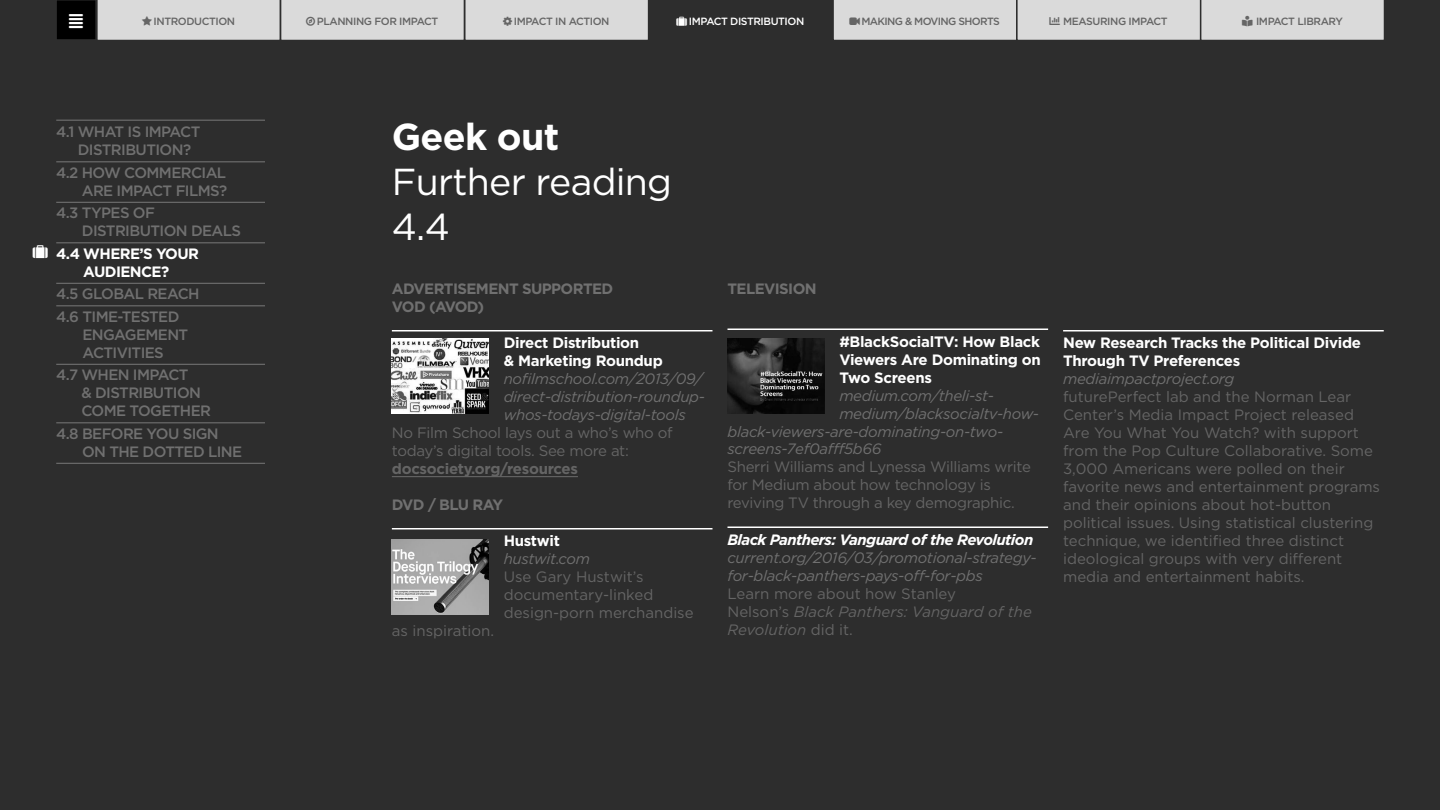
<style>
.page{position:relative;width:1440px;height:810px;background:#2d2d2d}
.page>*{position:absolute;margin:0;border:0;box-sizing:border-box;transform-origin:0 0}
.t1{font:37.5px/45px "Gotham";letter-spacing:-.02em;color:#fff}
.t2{font:700 37.5px "Gotham";letter-spacing:-.02em;color:#fff}
.t3{font:15.75px "Font Awesome 5 Free Solid";color:#fff}
.t4{font:15px/18px "Gotham";color:#656565}
.t5{font:italic 15px/18px "Gotham";letter-spacing:-.02em;color:#707070}
.t6{font:500 15px/18px "Gotham";letter-spacing:-.04em;color:#707070}
.t7{font:15px/18px "Gotham";letter-spacing:-.02em;color:#656565}
.t8{font:700 15px/18px "Gotham";letter-spacing:-.02em;color:#fff}
.t9{font:700 15px/18px "Gotham";letter-spacing:-.04em;color:#707070}
.t10{font:italic 700 15px "Gotham";letter-spacing:-.04em;color:#fff}
.t11{font:700 15px "Gotham";letter-spacing:-.02em;color:#656565}
.t12{font:700 15px/18px "Gotham";letter-spacing:-.04em;color:#fff;text-align:center}
.t13{font:500 10.5px "Gotham";letter-spacing:-.04em;color:#656565}
.t14{font:500 10.5px "Gotham";letter-spacing:-.06em;color:#656565}
.t15{font:500 10.5px "Gotham";letter-spacing:-.04em;color:#fff}
.s1{font-style:italic}
</style>
<div class="page">
<hr style="left:392px;top:330px;width:320px;height:1px;background:#fff">
<hr style="left:392px;top:476px;width:186px;height:1px;background:#656565">
<hr style="left:392px;top:528px;width:320px;height:1px;background:#fff">
<hr style="left:728px;top:328px;width:320px;height:2px;background:#fff">
<hr style="left:728px;top:526px;width:320px;height:2px;background:#fff">
<hr style="left:1063px;top:330px;width:321px;height:2px;background:#fff">
<img style="left:392px;top:338px;width:97px;height:76px">
<img style="left:728px;top:338px;width:96px;height:76px">
<img style="left:392px;top:539px;width:97px;height:76px">
<hr style="left:56px;top:120px;width:209px;height:1px;background:#707070">
<hr style="left:56px;top:161px;width:209px;height:1px;background:#707070">
<hr style="left:56px;top:202px;width:209px;height:1px;background:#707070">
<hr style="left:56px;top:242px;width:209px;height:1px;background:#707070">
<hr style="left:56px;top:283px;width:209px;height:1px;background:#707070">
<hr style="left:56px;top:305px;width:209px;height:1px;background:#707070">
<hr style="left:56px;top:364px;width:209px;height:1px;background:#707070">
<hr style="left:56px;top:422px;width:209px;height:1px;background:#707070">
<hr style="left:56px;top:463px;width:209px;height:1px;background:#707070">
<svg style="left:57px;top:0;width:591px;height:40px;background:#c9c9c9"></svg>
<div style="left:833px;top:0;width:551px;height:40px;background:#dadada"></div>
<p class="t3" style="left:69px;top:13px;width:15px">●■◆▲▼</p>
<p class="t13" style="left:154px;top:15px;width:83px">INTRODUCTION</p>
<p class="t13" style="left:317px;top:15px;width:123px">PLANNING FOR IMPACT</p>
<p class="t13" style="left:514px;top:15px;width:97px">IMPACT IN ACTION</p>
<p class="t15" style="left:689px;top:15px;width:117px">IMPACT DISTRIBUTION</p>
<p class="t14" style="left:861px;top:15px;width:140px">MAKING &amp; MOVING SHORTS</p>
<p class="t13" style="left:1049px;top:15px;width:120px">▼ MEASURING IMPACT</p>
<p class="t13" style="left:1242px;top:15px;width:102px">□□ IMPACT LIBRARY</p>
<p class="t6" style="left:78px;top:123px;width:124px;text-indent:-22px">4.1 WHAT IS IMPACT<br>DISTRIBUTION?</p>
<p class="t6" style="left:56px;top:163px;width:172px;text-align:right">4.2 HOW COMMERCIAL<br>ARE IMPACT FILMS?</p>
<p class="t6" style="left:82px;top:204px;width:161px;text-indent:-26px">4.3 TYPES OF<br>DISTRIBUTION DEALS</p>
<p class="t12" style="left:56px;top:244px;width:144px">4.4 WHERE’S YOUR<br>AUDIENCE?</p>
<p class="t6" style="left:56px;top:283px;width:145px;line-height:22.5px">4.5 GLOBAL REACH<br>4.6 TIME-TESTED</p>
<p class="t6" style="left:82px;top:325px;width:107px">ENGAGEMENT<br>ACTIVITIES</p>
<p class="t6" style="left:81px;top:366px;width:131px;text-indent:-25px">4.7 WHEN IMPACT<br>&amp; DISTRIBUTION<br>COME TOGETHER</p>
<p class="t6" style="left:82px;top:424px;width:162px;text-indent:-26px">4.8 BEFORE YOU SIGN<br>ON THE DOTTED LINE</p>
<h1 class="t2" style="left:392px;top:112px;width:169px">Geek out</h1>
<h1 class="t1" style="left:392px;top:158px;width:282px">Further reading<br>4.4</h1>
<p class="t9" style="left:392px;top:280px;width:223px">ADVERTISEMENT SUPPORTED<br>VOD (AVOD)</p>
<p class="t8" style="left:504px;top:334px;width:161px">Direct Distribution<br>&amp; Marketing Roundup</p>
<p class="t5" style="left:504px;top:369px;width:203px">nofilmschool.com/2013/09/ direct-distribution-roundup&shy;whos-todays-digital-tools</p>
<p class="t7" style="left:392px;top:423px;width:282px">No Film School lays out a who’s who of today’s digital tools. See more at:</p>
<p class="t11" style="left:392px;top:459px;width:188px">docsociety.org/resources</p>
<p class="t9" style="left:392px;top:496px;width:113px">DVD / BLU RAY</p>
<p class="t8" style="left:504px;top:532px;width:58px">Hustwit</p>
<p class="t5" style="left:504px;top:549px;width:88px">hustwit.com</p>
<p class="t4" style="left:504px;top:567px;width:191px">Use Gary Hustwit’s documentary-linked design-porn merchandise</p>
<p class="t4" style="left:392px;top:621px;width:104px">as inspiration.</p>
<p class="t9" style="left:728px;top:280px;width:91px">TELEVISION</p>
<p class="t8" style="left:839px;top:332px;width:203px;text-align:justify">#BlackSocialTV: How Black Viewers Are Dominating on Two Screens</p>
<p class="t5" style="left:839px;top:386px;width:156px">medium.com/theli-st-</p>
<p class="t5" style="left:839px;top:404px;width:201px">medium/blacksocialtv-how-</p>
<p class="t5" style="left:728px;top:422px;width:277px">black-viewers-are-dominating-on-two-</p>
<p class="t5" style="left:728px;top:440px;width:155px">screens-7ef0afff5b66</p>
<p class="t7" style="left:728px;top:458px;width:305px">Sherri Williams and Lynessa Williams write for Medium about how technology is reviving TV through a key demographic.</p>
<p class="t10" style="left:728px;top:529px;width:307px">Black Panthers: Vanguard of the Revolution</p>
<p class="t5" style="left:728px;top:548px;width:311px">current.org/2016/03/promotional-strategy&shy;for-black-panthers-pays-off-for-pbs</p>
<p class="t4" style="left:728px;top:584px;width:306px">Learn more about how Stanley<br>Nelson’s <span class="s1">Black Panthers: Vanguard of the<br>Revolution</span> did it.</p>
<p class="t8" style="left:1063px;top:334px;width:299px">New Research Tracks the Political Divide<br>Through TV Preferences</p>
<p class="t5" style="left:1063px;top:369px;width:173px">mediaimpactproject.org</p>
<p class="t4" style="left:1063px;top:387px;width:318px">futurePerfect lab and the Norman Lear Center’s Media Impact Project released Are You What You Watch? with support from the Pop Culture Collaborative. Some 3,000 Americans were polled on their favorite news and entertainment programs and their opinions about hot-button political issues. Using statistical clustering technique, we identified three distinct ideological groups with very different media and entertainment habits.</p>
</div>
